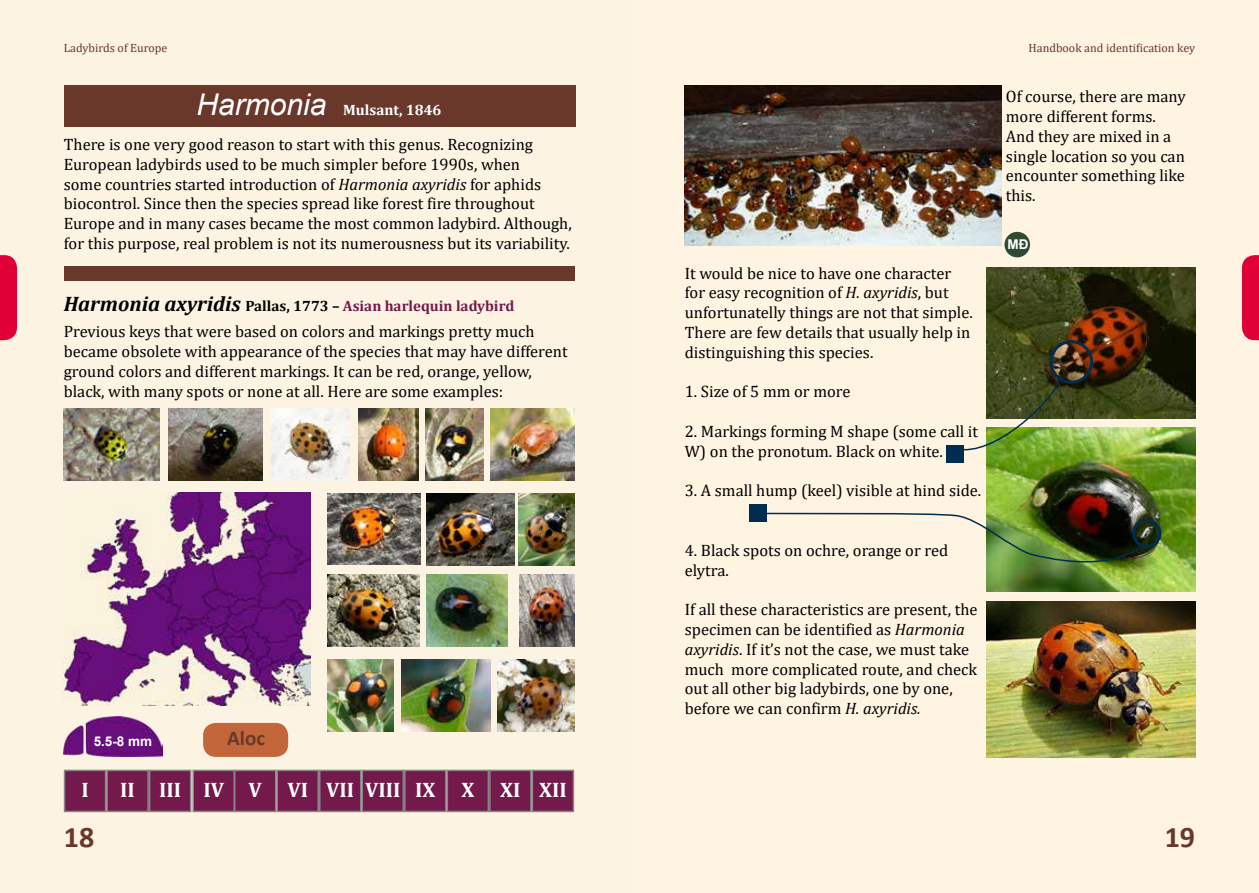
<style>
.page{position:relative;width:1259px;height:893px;background:#fff}
.page>*{position:absolute;margin:0;border:0;box-sizing:border-box;transform-origin:0 0}
.t1{font:700 30px "Calibri";color:#69382a}
.t2{font:700 21px "Cambria";color:#fff}
.t3{font:700 21px "Calibri";color:#69382a}
.t4{font:16.5px/19.8px "Cambria";color:#000}
.t5{font:700 15px "Cambria";color:#74194b}
.t6{font:700 15px "Cambria";color:#fff}
.t7{font:700 13.5px "Arial";color:#fff}
.t8{font:12px "Cambria";color:#69382a}
.s1{font-family:"Arial";font-weight:400;font-style:italic;font-size:30px}
.s2{font-style:italic}
.s3{font-style:italic;font-size:21px;color:#000}
.s4{color:#000}
</style>
<div class="page">
<div style="left:629px;top:0;width:630px;height:893px;background:#fff3e1"></div>
<div style="left:0;top:0;width:629px;height:893px;background:#fcf3e2"></div>
<div style="left:64px;top:85px;width:511px;height:41px;background:#69382a"></div>
<img style="left:64px;top:408px;width:95px;height:72px">
<img style="left:168px;top:408px;width:95px;height:72px">
<img style="left:272px;top:408px;width:77px;height:72px">
<img style="left:359px;top:408px;width:59px;height:72px">
<img style="left:425px;top:408px;width:58px;height:72px">
<img style="left:491px;top:408px;width:83px;height:72px">
<img style="left:327px;top:493px;width:93px;height:72px">
<img style="left:426px;top:493px;width:88px;height:73px">
<img style="left:327px;top:574px;width:92px;height:72px">
<img style="left:427px;top:574px;width:80px;height:72px">
<img style="left:519px;top:574px;width:55px;height:72px">
<img style="left:497px;top:659px;width:77px;height:72px">
<img style="left:327px;top:659px;width:67px;height:72px">
<img style="left:401px;top:659px;width:89px;height:72px">
<img style="left:518px;top:493px;width:56px;height:73px">
<img style="left:685px;top:85px;width:316px;height:161px">
<img style="left:64px;top:492px;width:246px;height:213px">
<div style="left:65px;top:770px;width:41px;height:41px;background:#74194b"></div>
<div style="left:64px;top:770px;width:42px;height:42px;border:2px solid #868686"></div>
<div style="left:107px;top:770px;width:41px;height:41px;background:#74194b"></div>
<div style="left:106px;top:770px;width:43px;height:42px;border:2px solid #868686"></div>
<div style="left:150px;top:770px;width:41px;height:41px;background:#74194b"></div>
<div style="left:149px;top:770px;width:42px;height:42px;border:2px solid #868686"></div>
<div style="left:193px;top:770px;width:41px;height:41px;background:#74194b"></div>
<div style="left:192px;top:770px;width:43px;height:42px;border:2px solid #868686"></div>
<div style="left:235px;top:770px;width:41px;height:41px;background:#74194b"></div>
<div style="left:234px;top:770px;width:42px;height:42px;border:2px solid #868686"></div>
<div style="left:277px;top:770px;width:41px;height:41px;background:#74194b"></div>
<div style="left:276px;top:770px;width:43px;height:42px;border:2px solid #868686"></div>
<div style="left:320px;top:770px;width:41px;height:41px;background:#74194b"></div>
<div style="left:319px;top:770px;width:42px;height:42px;border:2px solid #868686"></div>
<div style="left:362px;top:770px;width:41px;height:41px;background:#74194b"></div>
<div style="left:361px;top:770px;width:43px;height:42px;border:2px solid #868686"></div>
<div style="left:405px;top:770px;width:41px;height:41px;background:#74194b"></div>
<div style="left:404px;top:770px;width:42px;height:42px;border:2px solid #868686"></div>
<div style="left:447px;top:770px;width:41px;height:41px;background:#74194b"></div>
<div style="left:446px;top:770px;width:43px;height:42px;border:2px solid #868686"></div>
<div style="left:490px;top:770px;width:41px;height:41px;background:#74194b"></div>
<div style="left:489px;top:770px;width:42px;height:42px;border:2px solid #868686"></div>
<div style="left:532px;top:770px;width:41px;height:41px;background:#74194b"></div>
<div style="left:531px;top:770px;width:43px;height:42px;border:2px solid #868686"></div>
<img style="left:986px;top:602px;width:209px;height:155px">
<img style="left:986px;top:428px;width:209px;height:163px">
<img style="left:986px;top:268px;width:209px;height:150px">
<div style="left:64px;top:266px;width:510px;height:15px;background:#69382a"></div>
<img style="left:64px;top:717px;width:99px;height:39px">
<svg style="left:0;top:255px;width:17px;height:85px"></svg>
<svg style="left:1242px;top:255px;width:17px;height:85px"></svg>
<div style="left:203px;top:723px;width:85px;height:34px;background:#c3673b;border-radius:13px"></div>
<div style="left:1004px;top:232px;width:26px;height:25px;background:#2d4b34;border-radius:50%"></div>
<div style="left:1132px;top:519px;width:29px;height:29px;border:3px solid #002c4f;border-radius:50%"></div>
<div style="left:1049px;top:340px;width:44px;height:44px;border:3px solid #002c4f;border-radius:50%"></div>
<svg style="left:962px;top:377px;width:98px;height:74px"></svg>
<div style="left:946px;top:446px;width:17px;height:17px;background:#002c4f"></div>
<div style="left:749px;top:505px;width:17px;height:17px;background:#002c4f"></div>
<img style="left:766px;top:511px;width:377px;height:62px">
<p class="t8" style="left:64px;top:41px;width:105px">Ladybirds of Europe</p>
<p class="t8" style="left:1028px;top:41px;width:168px">Handbook and identification key</p>
<p class="t6" style="left:196px;top:100px;width:246px"><span class="s1">Harmonia</span> Mulsant, 1846</p>
<p class="t4" style="left:64px;top:134px;width:509px">There is one very good reason to start with this genus. Recognizing European ladybirds used to be much simpler before 1990s, when<br>some countries started introduction of <span class="s2">Harmonia axyridis</span> for aphids biocontrol. Since then the species spread like forest fire throughout Europe and in many cases became the most common ladybird. Although, for this purpose, real problem is not its numerousness but its variability.</p>
<p class="t4" style="left:1006px;top:87px;width:181px">Of course, there are many more different forms.<br>And they are mixed in a single location so you can encounter something like this.</p>
<p class="t7" style="left:1007px;top:235px;width:22px">MĐ</p>
<p class="t5" style="left:64px;top:295px;width:452px"><span class="s3">Harmonia axyridis</span> <span class="s4">Pallas, 1773 –</span> Asian harlequin ladybird</p>
<p class="t4" style="left:64px;top:322px;width:505px">Previous keys that were based on colors and markings pretty much became obsolete with appearance of the species that may have different ground colors and different markings. It can be red, orange, yellow, black, with many spots or none at all. Here are some examples:</p>
<p class="t7" style="left:94px;top:732px;width:60px">5.5-8 mm</p>
<p class="t3" style="left:227px;top:723px;width:39px">Aloc</p>
<p class="t2" style="left:81px;top:774px;width:9px">I</p>
<p class="t2" style="left:120px;top:774px;width:448px">II III IV V VI VII VIII IX X XI XII</p>
<p class="t4" style="left:685px;top:263px;width:290px">It would be nice to have one character for easy recognition of <span class="s2">H. axyridis</span>, but unfortunatelly things are not that simple.<br>There are few details that usually help in distinguishing this species.</p>
<p class="t4" style="left:685px;top:382px;width:167px">1. Size of 5 mm or more</p>
<p class="t4" style="left:685px;top:421px;width:295px">2. Markings forming M shape (some call it<br>W) on the pronotum. Black on white.</p>
<p class="t4" style="left:685px;top:481px;width:298px">3. A small hump (keel) visible at hind side.</p>
<p class="t4" style="left:685px;top:540px;width:265px">4. Black spots on ochre, orange or red elytra.</p>
<p class="t4" style="left:685px;top:600px;width:294px">If all these characteristics are present, the specimen can be identified as <span class="s2">Harmonia axyridis</span>. If it’s not the case, we must take much more complicated route, and check out all other big ladybirds, one by one, before we can confirm <span class="s2">H. axyridis.</span></p>
<h1 class="t1" style="left:64px;top:816px;width:32px">18</h1>
<h1 class="t1" style="left:1164px;top:816px;width:32px">19</h1>
</div>
